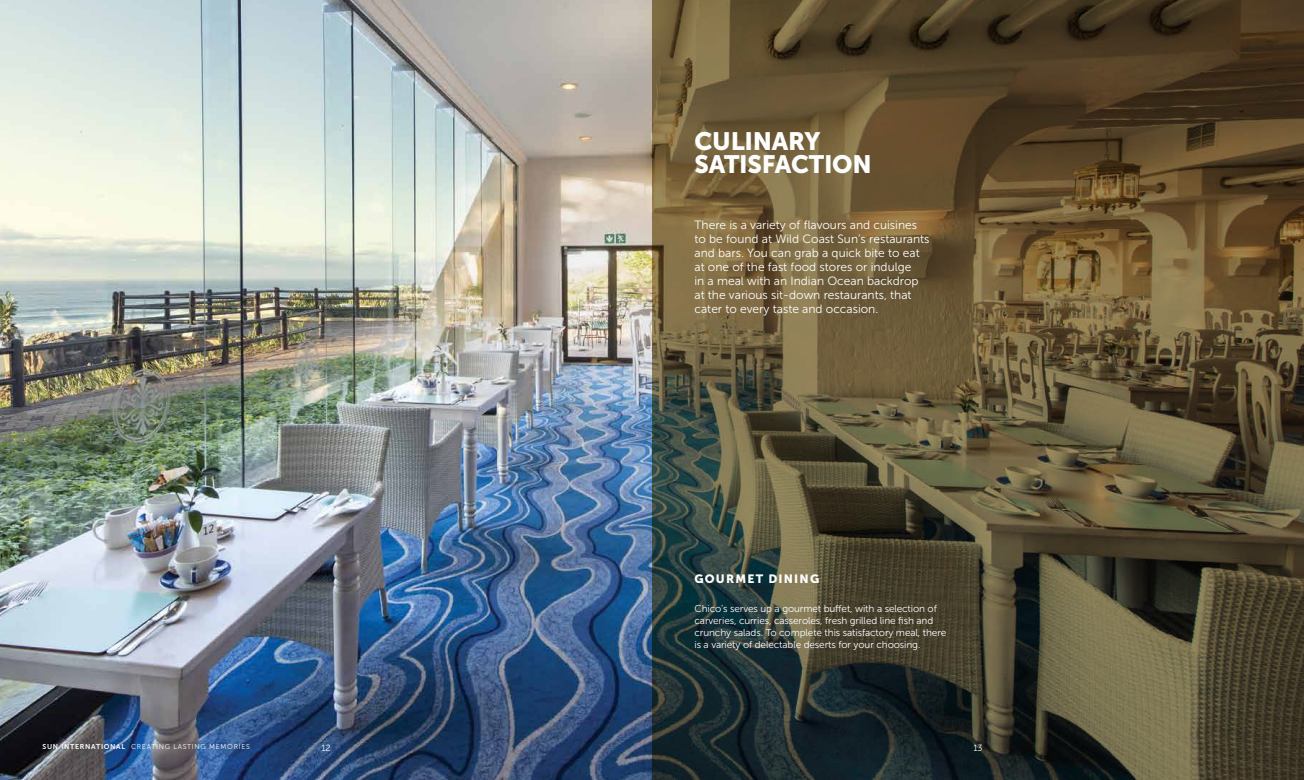
<style>
.page{position:relative;width:1304px;height:780px;background:#fff}
.page>*{position:absolute;margin:0;border:0;box-sizing:border-box;transform-origin:0 0}
.t1{font:25px/23px "Museo Sans 900";letter-spacing:-.01em;color:#fff}
.t2{font:12px/14px "Museo Sans 300";color:#fff}
.t3{font:12px "Museo Sans 900";letter-spacing:.1em;color:#fff}
.t4{font:10px/12px "Museo Sans 300";letter-spacing:-.01em;color:#fff}
.t5{font:9px "Museo Sans 300";color:#fff}
.t6{font:7px "Museo Sans 300";letter-spacing:.1em;color:#fff}
.s1{font-family:"Museo Sans 700"}
</style>
<div class="page">
<img style="left:0;top:0;width:652px;height:780px">
<svg style="left:652px;top:0;width:652px;height:780px;background:#574d34"></svg>
<h1 class="t1" style="left:694px;top:130px;width:179px">CULINARY<br>SATISFACTION</h1>
<p class="t2" style="left:694px;top:218px;width:237px">There is a variety of flavours and cuisines to be found at Wild Coast Sun’s restaurants and bars. You can grab a quick bite to eat at one of the fast food stores or indulge<br>in a meal with an Indian Ocean backdrop at the various sit-down restaurants, that cater to every taste and occasion.</p>
<p class="t3" style="left:694px;top:572px;width:126px">GOURMET DINING</p>
<p class="t4" style="left:694px;top:603px;width:253px">Chico’s serves up a gourmet buffet, with a selection of carveries, curries, casseroles, fresh grilled line fish and crunchy salads. To complete this satisfactory meal, there is a variety of delectable deserts for your choosing.</p>
<p class="t6" style="left:43px;top:743px;width:209px"><span class="s1">SUN INTERNATIONAL</span> CREATING LASTING MEMORIES</p>
<p class="t5" style="left:321px;top:742px;width:11px">12</p>
<p class="t5" style="left:973px;top:742px;width:11px">13</p>
</div>
